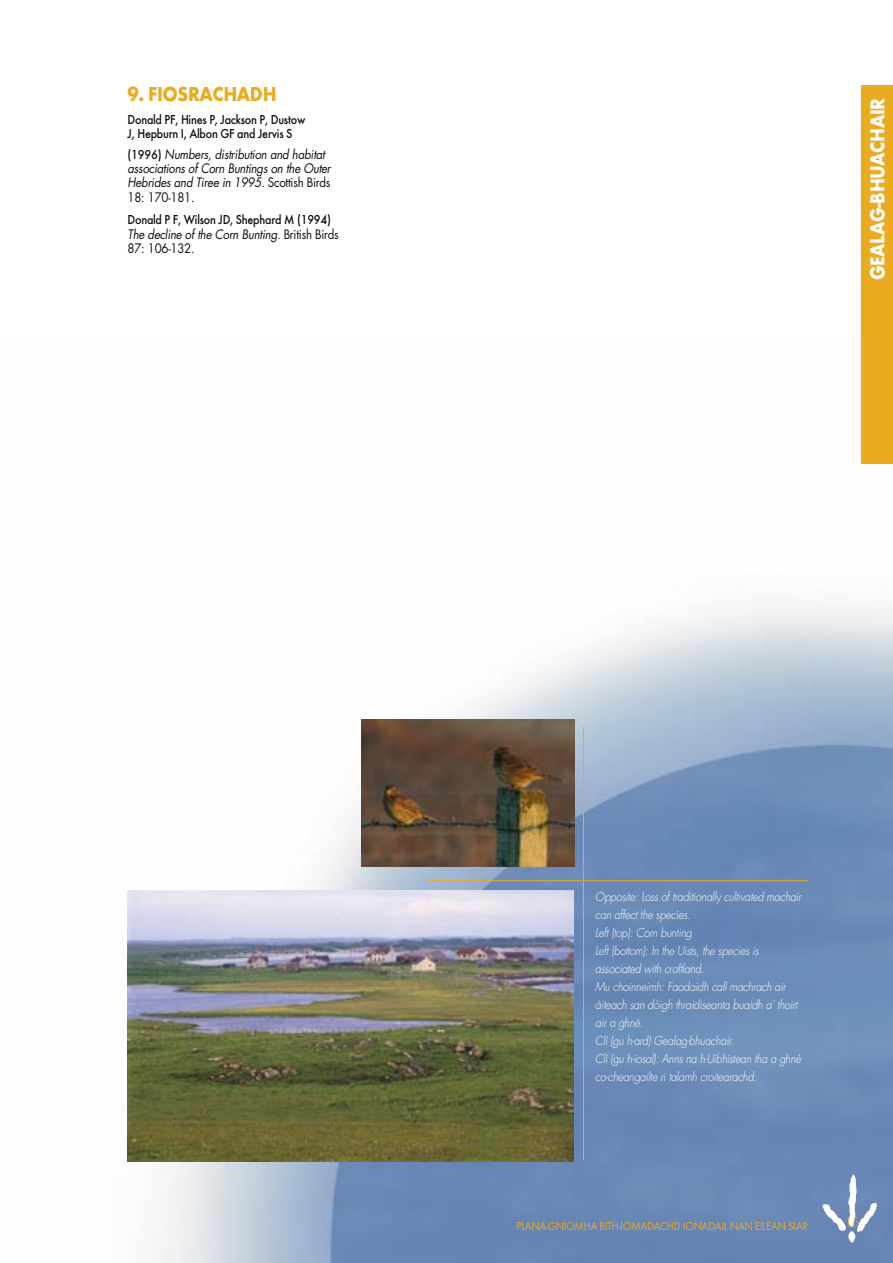
<style>
.page{position:relative;width:893px;height:1263px;background:#fff}
.page>*{position:absolute;margin:0;border:0;box-sizing:border-box;transform-origin:0 0}
.t1{font:700 21px "Futura T";letter-spacing:-.02em;color:#fffdfd;scale:.9 1}
.Head_1{font:700 21px "Futura T";letter-spacing:-.02em;color:#eaab21;scale:.9 1}
.t2{font:300 15px "Futura T";color:#eaab21;scale:.9 1}
.Body_text{font:500 13.5px/14.2px "Futura T";letter-spacing:-.02em;color:#100f0e;scale:.9 1}
.Body_text-2{font:italic 12.75px/14.2px "Futura";letter-spacing:-.02em;color:#100f0e;scale:.9 1}
.captions{font:italic 300 12px/18px "Futura";letter-spacing:-.02em;color:#fffdfd;scale:.9 1}
.t3{font:12px "Futura T";letter-spacing:-.02em;color:#eaab21;scale:.9 1}
.s1{font-family:"Futura T";font-weight:500;font-style:normal;font-size:13.5px}
.s2{font-style:normal}
</style>
<div class="page">
<img style="left:127px;top:600px;width:766px;height:663px">
<div style="left:861px;top:85px;width:32px;height:379px;background:#eaab21"></div>
<img style="left:823px;top:1175px;width:53px;height:67px">
<hr style="left:583px;top:727px;width:1px;height:433px;background:#eaab21">
<hr style="left:428px;top:880px;width:380px;height:1px;background:#eaab21">
<img style="left:128px;top:891px;width:446px;height:271px">
<img style="left:361px;top:719px;width:213px;height:147px">
<p class="Head_1" style="left:128px;top:81px;width:167px">9. FIOSRACHADH</p>
<p class="Body_text" style="left:128px;top:112px;width:199px">Donald PF, Hines P, Jackson P, Dustow<br>J, Hepburn I, Albon GF and Jervis S</p>
<p class="Body_text-2" style="left:128px;top:147px;width:227px"><span class="s1">(1996)</span> Numbers, distribution and habitat associations of Corn Buntings on the Outer Hebrides and Tiree in 1995. <span class="s2">Scottish Birds 18: 170-181.</span></p>
<p class="Body_text" style="left:128px;top:212px;width:228px">Donald P F, Wilson JD, Shephard M (1994)</p>
<p class="Body_text-2" style="left:128px;top:227px;width:236px">The decline of the Corn Bunting. <span class="s2">British Birds<br>87: 106-132.</span></p>
<h1 class="t1" style="left:865px;top:280px;width:204px;rotate:-90deg">GEALAG-BHUACHAIR</h1>
<p class="captions" style="left:595px;top:888px;width:230px">Opposite: Loss of traditionally cultivated machair can affect the species.</p>
<p class="captions" style="left:595px;top:924px;width:109px">Left (top): Corn bunting</p>
<p class="captions" style="left:595px;top:942px;width:183px">Left (bottom): In the Uists, the species is associated with croftland.</p>
<p class="captions" style="left:595px;top:978px;width:226px">Mu choinneimh: Faodaidh call machrach air àiteach san dòigh thraidiseanta buaidh a’ thoirt air a ghnè.</p>
<p class="captions" style="left:595px;top:1032px;width:157px">Clì (gu h-ard) Gealag-bhuachair.</p>
<p class="captions" style="left:595px;top:1050px;width:230px">Clì (gu h-iosal): Anns na h-Uibhistean tha a ghnè co-cheangailte ri talamh croitearachd.</p>
<p class="t3" style="left:517px;top:1219px;width:325px">PLANA-GNÌOMHA BITH-IOMADACHD IONADAIL NAN EILEAN SIAR</p>
<p class="t2" style="left:845px;top:1213px;width:18px">15</p>
</div>
